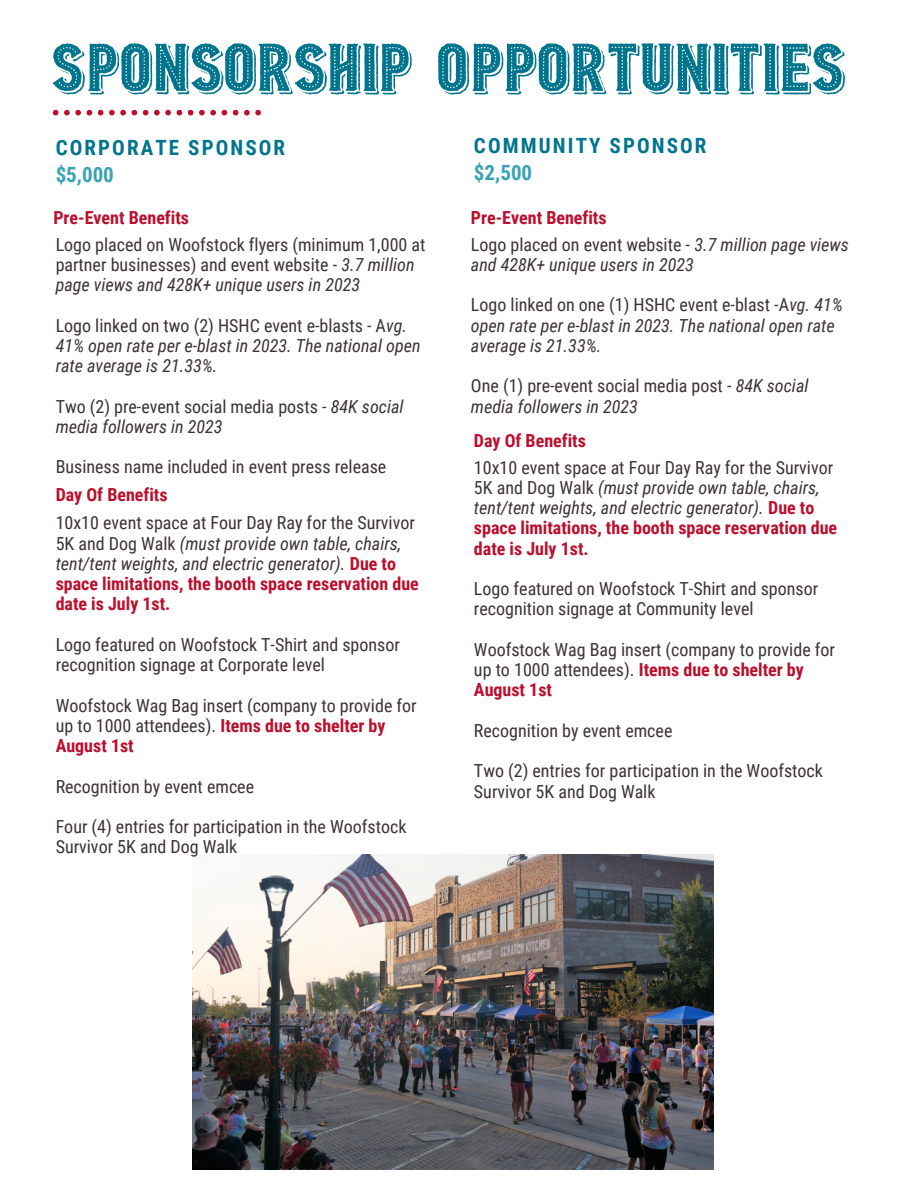
<style>
.page{position:relative;width:918px;height:1188px;background:#fff}
.page>*{position:absolute;margin:0;border:0;box-sizing:border-box;transform-origin:0 0}
.t1{font:72px "Borgens Burlesque";color:#01758e}
.t2{font:700 21px/27px "Roboto Condensed";letter-spacing:.1em;color:#01758e}
.t3{font:18px/20.2px "Roboto Condensed";color:#3c3333}
.t4{font:italic 18px/20.2px "Roboto Condensed";color:#3c3333}
.t5{font:700 18px "Roboto Condensed";color:#bb0f2d}
.s1{color:#39a3b5}
.s2{font-style:italic}
.s3{font-style:normal}
.s4{font-weight:700;font-style:normal;color:#bb0f2d}
.s5{font-weight:700;color:#bb0f2d}
</style>
<div class="page">
<svg style="left:53px;top:110px;width:208px;height:5px"></svg>
<img style="left:192px;top:854px;width:521px;height:315px">
<h1 class="t1" style="left:53px;top:25px;width:795px">SPONSORSHIP OPPORTUNITIES</h1>
<h3 class="t2" style="left:56px;top:134px;width:231px">CORPORATE SPONSOR <span class="s1">$5,000</span></h3>
<h3 class="t2" style="left:474px;top:133px;width:234px">COMMUNITY SPONSOR <span class="s1">$2,500</span></h3>
<p class="t5" style="left:53px;top:207px;width:137px">Pre-Event Benefits</p>
<p class="t3" style="left:56px;top:234px;width:371px">Logo placed on Woofstock flyers (minimum 1,000 at partner businesses) and event website - <span class="s2">3.7 million page views and 428K+ unique users in 2023</span></p>
<p class="t4" style="left:56px;top:315px;width:366px"><span class="s3">Logo linked on two (2) HSHC event e-blasts - A</span>vg.<br>41% open rate per e-blast in 2023. The national open rate average is 21.33%.</p>
<p class="t3" style="left:56px;top:396px;width:349px">Two (2) pre-event social media posts - <span class="s2">84K social media followers in 2023</span></p>
<p class="t3" style="left:56px;top:457px;width:332px">Business name included in event press release</p>
<p class="t4" style="left:56px;top:513px;width:365px"><span class="s3">10x10 event space at Four Day Ray for the Survivor 5K and Dog Walk</span> (must provide own table, chairs, tent/tent weights, and electric generator). <span class="s4">Due to space limitations, the booth space reservation due date is July 1st.</span></p>
<p class="t3" style="left:56px;top:635px;width:346px">Logo featured on Woofstock T-Shirt and sponsor recognition signage at Corporate level</p>
<h3 class="t3" style="left:56px;top:695px;width:363px">Woofstock Wag Bag insert (company to provide for up to 1000 attendees). <span class="s5">Items due to shelter by<br>August 1st</span></h3>
<p class="t3" style="left:56px;top:776px;width:200px">Recognition by event emcee</p>
<p class="t3" style="left:56px;top:817px;width:352px">Four (4) entries for participation in the Woofstock<br>Survivor 5K and Dog Walk</p>
<p class="t5" style="left:471px;top:207px;width:137px">Pre-Event Benefits</p>
<p class="t4" style="left:471px;top:234px;width:380px"><span class="s3">Logo placed on event website -</span> 3.7 million page views and 428K+ unique users in 2023</p>
<p class="t4" style="left:471px;top:295px;width:373px"><span class="s3">Logo linked on one (1) HSHC event e-blast -A</span>vg. 41% open rate per e-blast in 2023. The national open rate average is 21.33%.</p>
<h3 class="t3" style="left:471px;top:376px;width:339px">One (1) pre-event social media post - <span class="s2">84K social media followers in 2023</span></h3>
<p class="t5" style="left:474px;top:430px;width:113px">Day Of Benefits</p>
<p class="t4" style="left:474px;top:457px;width:365px"><span class="s3">10x10 event space at Four Day Ray for the Survivor 5K and Dog Walk</span> (must provide own table, chairs, tent/tent weights, and electric generator). <span class="s4">Due to space limitations, the booth space reservation due date is July 1st.</span></p>
<p class="t3" style="left:474px;top:579px;width:346px">Logo featured on Woofstock T-Shirt and sponsor recognition signage at Community level</p>
<p class="t3" style="left:474px;top:640px;width:363px">Woofstock Wag Bag insert (company to provide for up to 1000 attendees). <span class="s5">Items due to shelter by<br>August 1st</span></p>
<p class="t3" style="left:474px;top:721px;width:200px">Recognition by event emcee</p>
<p class="t3" style="left:474px;top:761px;width:350px">Two (2) entries for participation in the Woofstock<br>Survivor 5K and Dog Walk</p>
<h2 class="t5" style="left:56px;top:485px;width:113px">Day Of Benefits</h2>
</div>
